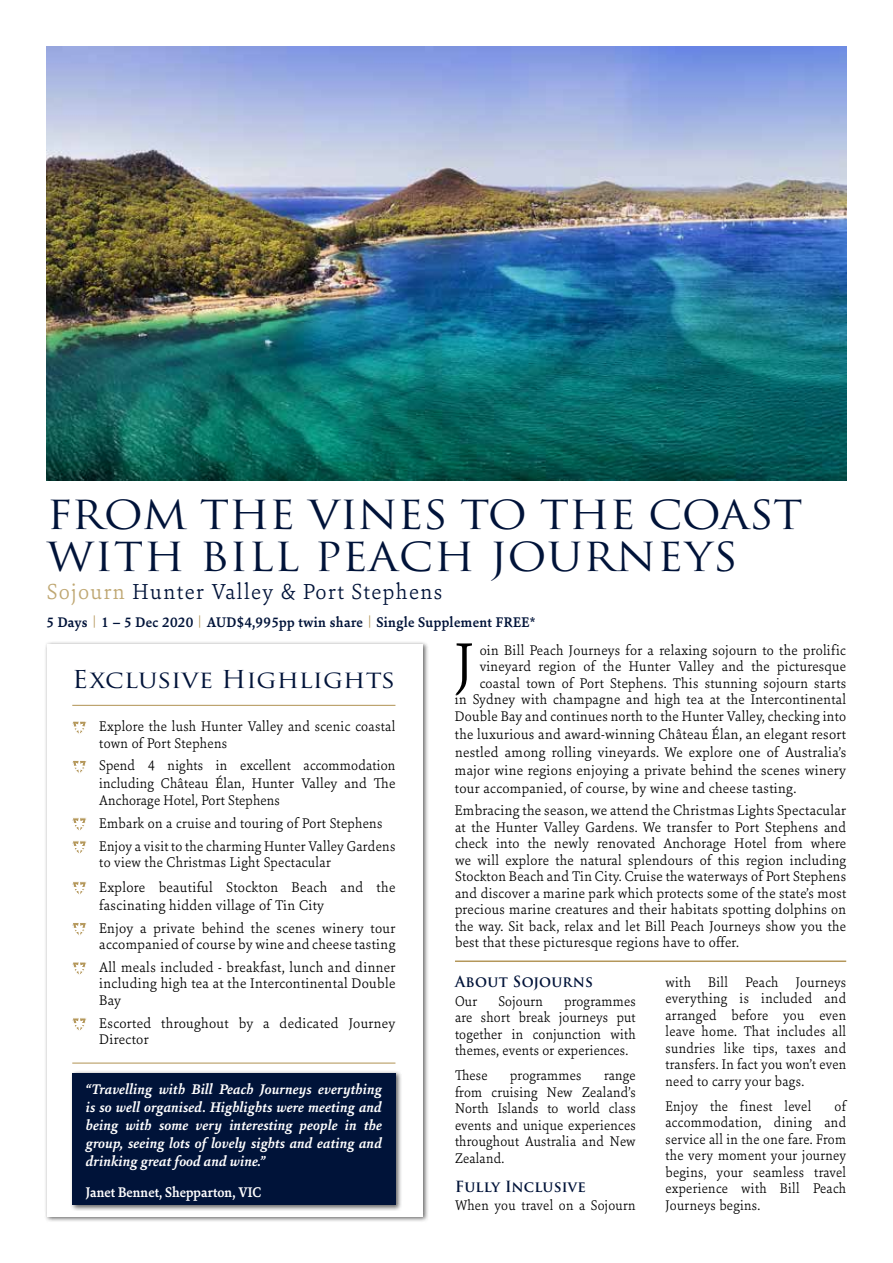
<style>
.page{position:relative;width:893px;height:1263px;background:#fff}
.page>*{position:absolute;margin:0;border:0;box-sizing:border-box;transform-origin:0 0}
.t1{font:300 64.5px "Sina Nova";color:#000}
.t2{font:39px/42px "Trajan Pro";letter-spacing:-.005em;color:#001339;scale:1.1 1}
.t3{font:24px "Trajan Pro";letter-spacing:.005em;color:#001339;scale:1.1 1}
.t4{font:300 23.25px "Sina Nova";letter-spacing:.06em;color:#001339}
.t5{font:300 15px/16.5px "Sina Nova";letter-spacing:.02em;color:#000}
.t6{font:300 15px/16.5px "Sina Nova";letter-spacing:.02em;color:#000;text-align:justify;scale:.96 1}
.t7{font:italic 700 15px/18px "Sina Nova";color:#fff;text-align:justify}
.t8{font:700 15px "Sina Nova";letter-spacing:.02em;color:#001339}
.t9{font:700 15px "Trajan Pro";letter-spacing:.02em;color:#001339}
.t10{font:700 15px "Sina Nova";color:#fff;scale:.95 1}
.t11{font:12.3px "Helvetica Neue";color:#b4975a;scale:.95 1}
.s1{color:#bfa772}
</style>
<div class="page">
<div style="left:45px;top:642px;width:385px;height:581px;background:#000;opacity:.6"></div>
<div style="left:47px;top:644px;width:376px;height:572px;background:#fff"></div>
<hr style="left:72px;top:705px;width:323px;height:1px;background:#b4975a">
<hr style="left:72px;top:1062px;width:323px;height:1px;background:#b4975a">
<img style="left:47px;top:47px;width:799px;height:433px">
<div style="left:70px;top:1070px;width:332px;height:141px;background:#000;opacity:.6"></div>
<div style="left:72px;top:1073px;width:323px;height:131px;background:#001339"></div>
<svg style="left:73px;top:1018px;width:13px;height:13px"></svg>
<svg style="left:73px;top:962px;width:13px;height:13px"></svg>
<svg style="left:73px;top:923px;width:13px;height:12px"></svg>
<svg style="left:73px;top:818px;width:13px;height:13px"></svg>
<svg style="left:73px;top:761px;width:13px;height:12px"></svg>
<svg style="left:73px;top:721px;width:13px;height:13px"></svg>
<hr style="left:455px;top:960px;width:391px;height:2px;background:#b4975a">
<svg style="left:73px;top:881px;width:13px;height:13px"></svg>
<svg style="left:73px;top:841px;width:13px;height:13px"></svg>
<h2 class="t2" style="left:47px;top:494px;width:689px">FROM THE VINES TO THE COAST<br>WITH BILL PEACH JOURNEYS</h2>
<h3 class="t4" style="left:47px;top:576px;width:397px"><span class="s1">Sojourn</span> Hunter Valley &amp; Port Stephens</h3>
<p class="t8" style="left:47px;top:612px;width:490px">5 Days 1 – 5 Dec 2020 AUD$4,995pp twin share Single Supplement FREE*</p>
<p class="t11" style="left:93px;top:611px;width:4px">|</p>
<p class="t11" style="left:199px;top:611px;width:4px">|</p>
<p class="t11" style="left:368px;top:611px;width:4px">|</p>
<h3 class="t3" style="left:72px;top:664px;width:295px">Exclusive Highlights</h3>
<p class="t5" style="left:99px;top:717px;width:298px;text-indent:-27px">* Explore the lush Hunter Valley and scenic coastal town of Port Stephens</p>
<p class="t5" style="left:72px;top:756px;width:325px;line-height:18px;text-align:right">* Spend 4 nights in excellent accommodation including Château Élan, Hunter Valley and The</p>
<p class="t5" style="left:72px;top:788px;width:325px;line-height:22.8px;text-indent:27px">Anchorage Hotel, Port Stephens<br>* Embark on a cruise and touring of Port Stephens<br>* Enjoy a visit to the charming Hunter Valley Gardens</p>
<p class="t5" style="left:72px;top:850px;width:325px;line-height:24.5px;text-indent:27px">to view the Christmas Light Spectacular<br>* Explore beautiful Stockton Beach and the</p>
<p class="t5" style="left:72px;top:893px;width:325px;line-height:22.8px;text-indent:27px">fascinating hidden village of Tin City<br>* Enjoy a private behind the scenes winery tour</p>
<p class="t5" style="left:72px;top:932px;width:325px;line-height:22.8px;text-align:right">accompanied of course by wine and cheese tasting<br>* All meals included - breakfast, lunch and dinner</p>
<p class="t5" style="left:99px;top:975px;width:298px">including high tea at the Intercontinental Double<br>Bay</p>
<p class="t5" style="left:99px;top:1014px;width:298px;text-indent:-27px">* Escorted throughout by a dedicated Journey<br>Director</p>
<p class="t7" style="left:86px;top:1080px;width:298px">“Travelling with Bill Peach Journeys everything is so well organised. Highlights were meeting and being with some very interesting people in the group, seeing lots of lovely sights and eating and drinking great food and wine.”</p>
<p class="t10" style="left:86px;top:1182px;width:187px">Janet Bennet, Shepparton, VIC</p>
<h1 class="t1" style="left:455px;top:621px;width:20px">J</h1>
<p class="t5" style="left:455px;top:641px;width:393px;text-align:right">oin Bill Peach Journeys for a relaxing sojourn to the prolific vineyard region of the Hunter Valley and the picturesque coastal town of Port Stephens. This stunning sojourn starts<br>in Sydney with champagne and high tea at the Intercontinental Double Bay and continues north to the Hunter Valley, checking into</p>
<p class="t5" style="left:455px;top:724px;width:393px;line-height:18px;text-align:justify">the luxurious and award-winning Château Élan, an elegant resort nestled among rolling vineyards. We explore one of Australia’s major wine regions enjoying a private behind the scenes winery tour accompanied, of course, by wine and cheese tasting.</p>
<p class="t5" style="left:455px;top:801px;width:393px;text-align:justify">Embracing the season, we attend the Christmas Lights Spectacular at the Hunter Valley Gardens. We transfer to Port Stephens and check into the newly renovated Anchorage Hotel from where we will explore the natural splendours of this region including Stockton Beach and Tin City. Cruise the waterways of Port Stephens and discover a marine park which protects some of the state’s most precious marine creatures and their habitats spotting dolphins on the way. Sit back, relax and let Bill Peach Journeys show you the best that these picturesque regions have to offer.</p>
<p class="t9" style="left:455px;top:972px;width:140px">About Sojourns</p>
<p class="t6" style="left:455px;top:992px;width:25px">Our</p>
<p class="t6" style="left:498px;top:992px;width:48px">Sojourn</p>
<p class="t6" style="left:455px;top:992px;width:190px;text-indent:109px">programmes are short break journeys put together in conjunction with themes, events or experiences.</p>
<p class="t6" style="left:455px;top:1067px;width:35px">These</p>
<p class="t6" style="left:510px;top:1067px;width:76px">programmes</p>
<p class="t6" style="left:455px;top:1067px;width:190px;text-indent:149px">range from cruising New Zealand’s North Islands to world class events and unique experiences throughout Australia and New Zealand.</p>
<p class="t9" style="left:455px;top:1177px;width:132px">Fully Inclusive</p>
<p class="t6" style="left:455px;top:1197px;width:190px">When you travel on a Sojourn</p>
<p class="t6" style="left:665px;top:973px;width:190px">with Bill Peach Journeys everything is included and arranged before you even leave home. That includes all sundries like tips, taxes and transfers. In fact you won’t even need to carry your bags.</p>
<p class="t6" style="left:665px;top:1097px;width:153px">Enjoy the finest level</p>
<p class="t6" style="left:665px;top:1097px;width:190px;text-indent:169px">of accommodation, dining and service all in the one fare. From the very moment your journey begins, your seamless travel experience with Bill Peach Journeys begins.</p>
</div>
